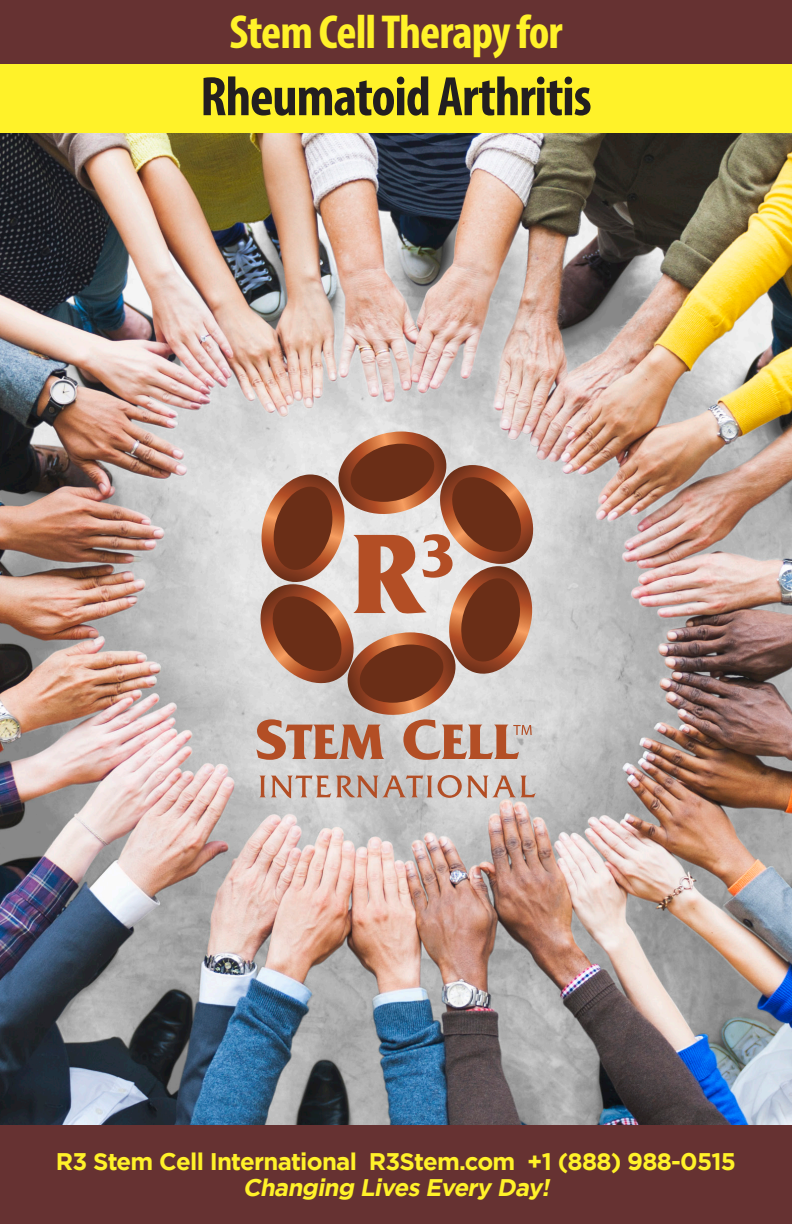
<style>
.page{position:relative;width:792px;height:1224px;background:#fff}
.page>*{position:absolute;margin:0;border:0;box-sizing:border-box;transform-origin:0 0}
.t1{font:700 condensed 56px "Myriad Pro";letter-spacing:-.02em;color:#231f20}
.t2{font:700 condensed 48px "Myriad Pro";letter-spacing:-.02em;color:#fff229}
.t3{font:700 24px "Gotham";letter-spacing:-.03em;color:#fff229}
.t4{font:italic 700 24px "Gotham";color:#fff229}
</style>
<div class="page">
<img style="left:0;top:132px;width:792px;height:993px">
<svg style="left:259px;top:775px;width:277px;height:23px;background:#c5a89c"></svg>
<svg style="left:255px;top:432px;width:283px;height:328px;background:#b28877"></svg>
<div style="left:0;top:1125px;width:792px;height:99px;background:#663232"></div>
<div style="left:0;top:0;width:792px;height:132px;background:#fff229"></div>
<div style="left:0;top:0;width:792px;height:64px;background:#663232"></div>
<p class="t2" style="left:229px;top:2px;width:335px">Stem Cell Therapy for</p>
<p class="t1" style="left:200px;top:62px;width:393px">Rheumatoid Arthritis</p>
<p class="t3" style="left:56px;top:1145px;width:682px">R3 Stem Cell International R3Stem.com +1 (888) 988-0515</p>
<p class="t4" style="left:243px;top:1171px;width:314px">Changing LivesEvery Day!</p>
</div>
